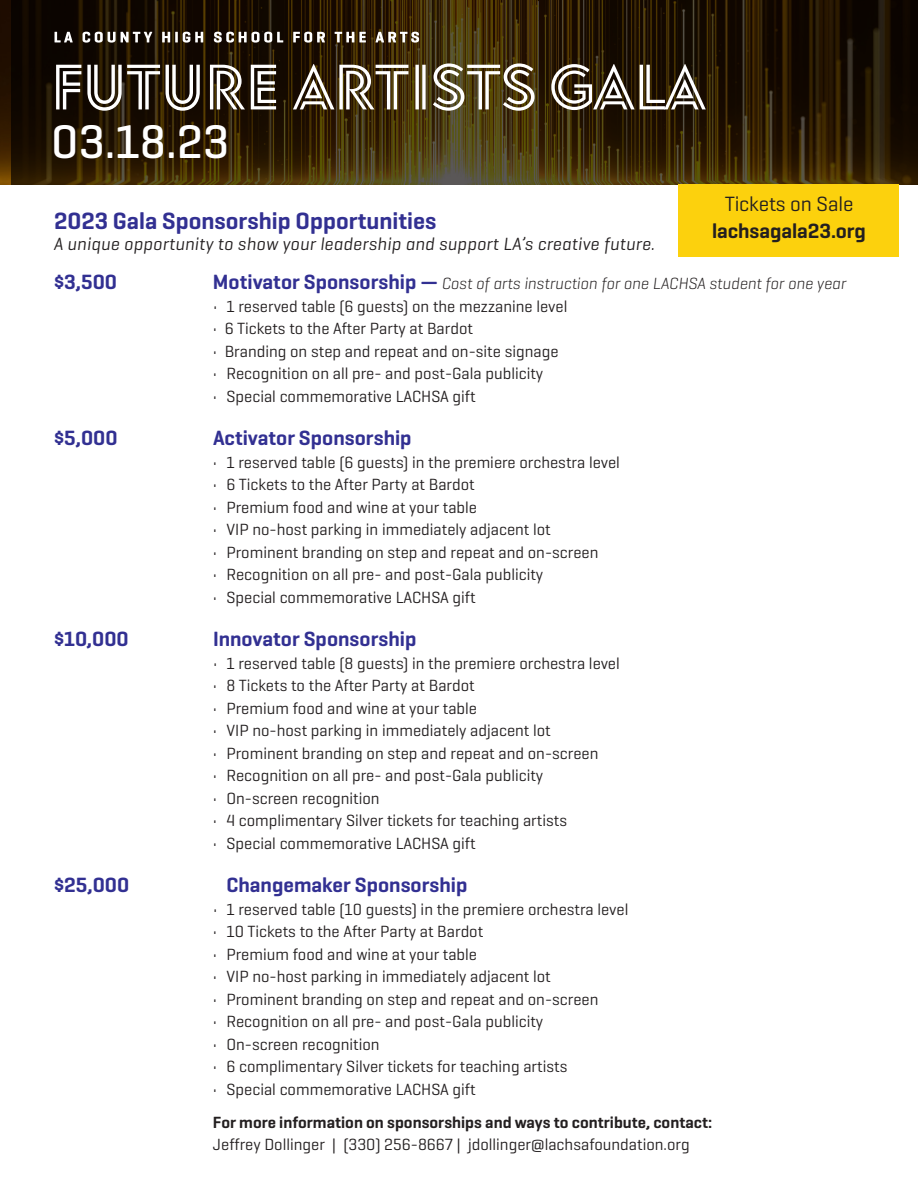
<style>
.page{position:relative;width:918px;height:1188px;background:#fff}
.page>*{position:absolute;margin:0;border:0;box-sizing:border-box;transform-origin:0 0}
.t1{font:63px "Baro Line Three";letter-spacing:-.025em;color:#fff}
.t2{font:500 48px "Geogrotesque";color:#fff}
.t3{font:600 24px "Geogrotesque";color:#323092}
.t4{font:600 21px "Geogrotesque";color:#323092}
.t5{font:600 21px/27px "Geogrotesque";letter-spacing:-.005em;color:#231f20;text-align:center}
.t6{font:italic 18px "Geogrotesque";letter-spacing:.015em;color:#231f20}
.t7{font:16.5px "Geogrotesque";color:#231f20}
.t8{font:italic 300 16.5px "Geogrotesque";color:#231f20}
.t9{font:600 16.5px "Geogrotesque";color:#231f20}
.s1{font-weight:400}
.s2{font-weight:600;font-style:normal;font-size:21px;color:#323092}
</style>
<div class="page">
<svg style="left:12px;top:1px;width:906px;height:184px;background:#2e1f06"></svg>
<svg style="left:55px;top:32px;width:18px;height:10px"></svg>
<svg style="left:83px;top:32px;width:69px;height:11px"></svg>
<svg style="left:162px;top:32px;width:41px;height:11px"></svg>
<svg style="left:214px;top:32px;width:69px;height:11px"></svg>
<svg style="left:293px;top:32px;width:32px;height:11px"></svg>
<svg style="left:335px;top:32px;width:31px;height:10px"></svg>
<svg style="left:375px;top:32px;width:44px;height:11px"></svg>
<div style="left:678px;top:185px;width:220px;height:72px;background:#fcd10d"></div>
<p class="t1" style="left:50px;top:50px;width:658px">FUTURE ARTISTS GALA</p>
<p class="t2" style="left:51px;top:112px;width:179px">03.18.23</p>
<p class="t5" style="left:712px;top:190px;width:155px"><span class="s1">Tickets on Sale </span>lachsagala23.org</p>
<p class="t3" style="left:54px;top:205px;width:384px">2023 Gala Sponsorship Opportunities</p>
<p class="t6" style="left:54px;top:232px;width:603px">A unique opportunity to show your leadership and support LA’s creative future.</p>
<p class="t4" style="left:54px;top:269px;width:65px">$3,500</p>
<p class="t8" style="left:213px;top:273px;width:635px"><span class="s2">Motivator Sponsorship —</span> Cost of arts instruction for one LACHSA student for one year</p>
<p class="t7" style="left:213px;top:296px;width:356px">• 1 reserved table (6 guests) on the mezzanine level</p>
<p class="t7" style="left:213px;top:318px;width:261px">• 6 Tickets to the After Party at Bardot</p>
<p class="t7" style="left:213px;top:341px;width:347px">• Branding on step and repeat and on-site signage</p>
<p class="t7" style="left:213px;top:363px;width:332px">• Recognition on all pre- and post-Gala publicity</p>
<p class="t7" style="left:213px;top:386px;width:264px">• Special commemorative LACHSA gift</p>
<p class="t4" style="left:54px;top:425px;width:65px">$5,000</p>
<p class="t4" style="left:213px;top:425px;width:200px">Activator Sponsorship</p>
<p class="t7" style="left:213px;top:452px;width:408px">• 1 reserved table (6 guests) in the premiere orchestra level</p>
<p class="t7" style="left:213px;top:474px;width:263px">• 6 Tickets to the After Party at Bardot</p>
<p class="t7" style="left:213px;top:497px;width:266px">• Premium food and wine at your table</p>
<p class="t7" style="left:213px;top:519px;width:339px">• VIP no-host parking in immediately adjacent lot</p>
<p class="t7" style="left:213px;top:542px;width:387px">• Prominent branding on step and repeat and on-screen</p>
<p class="t7" style="left:213px;top:564px;width:332px">• Recognition on all pre- and post-Gala publicity</p>
<p class="t7" style="left:213px;top:587px;width:264px">• Special commemorative LACHSA gift</p>
<p class="t4" style="left:54px;top:626px;width:76px">$10,000</p>
<p class="t4" style="left:213px;top:626px;width:205px">Innovator Sponsorship</p>
<p class="t7" style="left:213px;top:653px;width:408px">• 1 reserved table (8 guests) in the premiere orchestra level</p>
<p class="t7" style="left:213px;top:675px;width:263px">• 8 Tickets to the After Party at Bardot</p>
<p class="t7" style="left:213px;top:698px;width:266px">• Premium food and wine at your table</p>
<p class="t7" style="left:213px;top:720px;width:339px">• VIP no-host parking in immediately adjacent lot</p>
<p class="t7" style="left:213px;top:743px;width:387px">• Prominent branding on step and repeat and on-screen</p>
<p class="t7" style="left:213px;top:765px;width:332px">• Recognition on all pre- and post-Gala publicity</p>
<p class="t7" style="left:213px;top:788px;width:168px">• On-screen recognition</p>
<p class="t7" style="left:213px;top:810px;width:356px">• 4 complimentary Silver tickets for teaching artists</p>
<p class="t7" style="left:213px;top:833px;width:264px">• Special commemorative LACHSA gift</p>
<p class="t4" style="left:54px;top:872px;width:77px">$25,000</p>
<p class="t4" style="left:226px;top:872px;width:242px">Changemaker Sponsorship</p>
<p class="t7" style="left:213px;top:899px;width:417px">• 1 reserved table (10 guests) in the premiere orchestra level</p>
<p class="t7" style="left:213px;top:921px;width:272px">• 10 Tickets to the After Party at Bardot</p>
<p class="t7" style="left:213px;top:944px;width:266px">• Premium food and wine at your table</p>
<p class="t7" style="left:213px;top:966px;width:339px">• VIP no-host parking in immediately adjacent lot</p>
<p class="t7" style="left:213px;top:989px;width:387px">• Prominent branding on step and repeat and on-screen</p>
<p class="t7" style="left:213px;top:1011px;width:332px">• Recognition on all pre- and post-Gala publicity</p>
<p class="t7" style="left:213px;top:1034px;width:168px">• On-screen recognition</p>
<p class="t7" style="left:213px;top:1056px;width:356px">• 6 complimentary Silver tickets for teaching artists</p>
<p class="t7" style="left:213px;top:1079px;width:264px">• Special commemorative LACHSA gift</p>
<p class="t9" style="left:213px;top:1112px;width:501px">For more information on sponsorships and ways to contribute, contact:</p>
<p class="t7" style="left:213px;top:1134px;width:478px">Jeffrey Dollinger | (330) 256-8667 | jdollinger@lachsafoundation.org</p>
</div>
